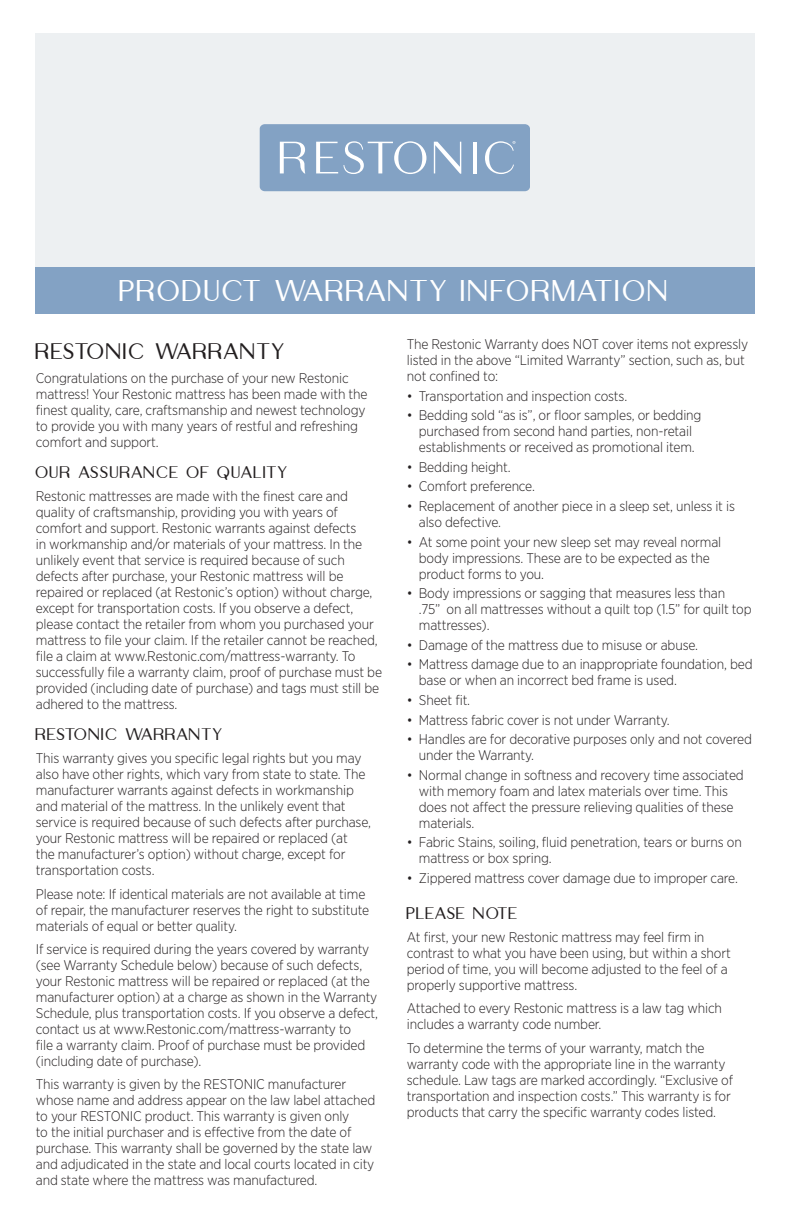
<style>
.page{position:relative;width:792px;height:1224px;background:#fff}
.page>*{position:absolute;margin:0;border:0;box-sizing:border-box;transform-origin:0 0}
.t1{font:700 32px "Restonic";color:#fff}
.t2{font:700 24px "Restonic";color:#231f20}
.t3{font:700 18px "Restonic";color:#231f20}
.t4{font:300 14px/16px "Gotham Narrow";letter-spacing:-.01em;color:#231f20}
</style>
<div class="page">
<div style="left:35px;top:266px;width:720px;height:48px;background:#83a2c4"></div>
<div style="left:35px;top:33px;width:720px;height:233px;background:#edf0f2"></div>
<div style="left:260px;top:124px;width:270px;height:67px;background:#83a2c4;border-radius:5px"></div>
<svg style="left:316px;top:141px;width:110px;height:33px"></svg>
<svg style="left:434px;top:142px;width:27px;height:32px"></svg>
<hr style="left:473px;top:142px;width:4px;height:31px;background:#fff">
<svg style="left:280px;top:142px;width:25px;height:31px"></svg>
<svg style="left:485px;top:141px;width:30px;height:33px"></svg>
<p class="t1" style="left:120px;top:278px;width:553px">PRODUCT WARRANTY INFORMATION</p>
<p class="t2" style="left:36px;top:342px;width:251px">RESTONIC WARRANTY</p>
<p class="t4" style="left:36px;top:369px;width:333px">Congratulations on the purchase of your new Restonic mattress! Your Restonic mattress has been made with the finest quality, care, craftsmanship and newest technology to provide you with many years of restful and refreshing comfort and support.</p>
<p class="t3" style="left:36px;top:465px;width:254px">OUR ASSURANCE OF QUALITY</p>
<p class="t4" style="left:36px;top:488px;width:348px">Restonic mattresses are made with the finest care and quality of craftsmanship, providing you with years of comfort and support. Restonic warrants against defects<br>in workmanship and/or materials of your mattress. In the unlikely event that service is required because of such defects after purchase, your Restonic mattress will be repaired or replaced (at Restonic’s option) without charge, except for transportation costs. If you observe a defect, please contact the retailer from whom you purchased your mattress to file your claim. If the retailer cannot be reached, file a claim at www.Restonic.com/mattress-warranty. To successfully file a warranty claim, proof of purchase must be provided (including date of purchase) and tags must still be adhered to the mattress.</p>
<p class="t3" style="left:36px;top:727px;width:189px">RESTONIC WARRANTY</p>
<p class="t4" style="left:36px;top:750px;width:337px">This warranty gives you specific legal rights but you may also have other rights, which vary from state to state. The manufacturer warrants against defects in workmanship and material of the mattress. In the unlikely event that service is required because of such defects after purchase, your Restonic mattress will be repaired or replaced (at<br>the manufacturer’s option) without charge, except for transportation costs.</p>
<p class="t4" style="left:36px;top:885px;width:335px">Please note: If identical materials are not available at time of repair, the manufacturer reserves the right to substitute materials of equal or better quality.</p>
<p class="t4" style="left:36px;top:941px;width:344px">If service is required during the years covered by warranty (see Warranty Schedule below) because of such defects, your Restonic mattress will be repaired or replaced (at the manufacturer option) at a charge as shown in the Warranty Schedule, plus transportation costs. If you observe a defect, contact us at www.Restonic.com/mattress-warranty to<br>file a warranty claim. Proof of purchase must be provided (including date of purchase).</p>
<p class="t4" style="left:36px;top:1076px;width:341px">This warranty is given by the RESTONIC manufacturer whose name and address appear on the law label attached to your RESTONIC product. This warranty is given only<br>to the initial purchaser and is effective from the date of purchase. This warranty shall be governed by the state law and adjudicated in the state and local courts located in city and state where the mattress was manufactured.</p>
<p class="t4" style="left:407px;top:336px;width:343px">The Restonic Warranty does NOT cover items not expressly listed in the above “Limited Warranty” section, such as, but not confined to:</p>
<p class="t4" style="left:407px;top:387px;width:222px">• Transportation and inspection costs.</p>
<p class="t4" style="left:407px;top:407px;width:296px;text-align:center">• Bedding sold “as is”, or floor samples, or bedding purchased from second hand parties, non-retail establishments or received as promotional item.</p>
<p class="t4" style="left:407px;top:459px;width:105px">• Bedding height.</p>
<p class="t4" style="left:407px;top:478px;width:130px">• Comfort preference.</p>
<p class="t4" style="left:419px;top:498px;width:318px;text-indent:-12px">• Replacement of another piece in a sleep set, unless it is also defective.</p>
<p class="t4" style="left:419px;top:533px;width:304px;text-indent:-12px">• At some point your new sleep set may reveal normal body impressions. These are to be expected as the product forms to you.</p>
<p class="t4" style="left:419px;top:585px;width:334px;text-indent:-12px">• Body impressions or sagging that measures less than<br>.75” on all mattresses without a quilt top (1.5” for quilt top mattresses).</p>
<p class="t4" style="left:407px;top:637px;width:293px">• Damage of the mattress due to misuse or abuse.</p>
<p class="t4" style="left:419px;top:656px;width:335px;text-indent:-12px">• Mattress damage due to an inappropriate foundation, bed base or when an incorrect bed frame is used.</p>
<p class="t4" style="left:407px;top:692px;width:65px">• Sheet fit.</p>
<p class="t4" style="left:407px;top:711px;width:264px">• Mattress fabric cover is not under Warranty.</p>
<p class="t4" style="left:419px;top:731px;width:335px;text-indent:-12px">• Handles are for decorative purposes only and not covered under the Warranty.</p>
<p class="t4" style="left:419px;top:767px;width:327px;text-indent:-12px">• Normal change in softness and recovery time associated with memory foam and latex materials over time. This does not affect the pressure relieving qualities of these materials.</p>
<p class="t4" style="left:419px;top:834px;width:324px;text-indent:-12px">• Fabric Stains, soiling, fluid penetration, tears or burns on mattress or box spring.</p>
<p class="t4" style="left:407px;top:870px;width:333px">• Zippered mattress cover damage due to improper care.</p>
<p class="t3" style="left:407px;top:906px;width:113px">PLEASE NOTE</p>
<p class="t4" style="left:407px;top:929px;width:326px">At first, your new Restonic mattress may feel firm in contrast to what you have been using, but within a short period of time, you will become adjusted to the feel of a properly supportive mattress.</p>
<p class="t4" style="left:407px;top:1000px;width:317px">Attached to every Restonic mattress is a law tag which includes a warranty code number.</p>
<p class="t4" style="left:407px;top:1039px;width:328px">To determine the terms of your warranty, match the warranty code with the appropriate line in the warranty schedule. Law tags are marked accordingly. “Exclusive of transportation and inspection costs.” This warranty is for products that carry the specific warranty codes listed.</p>
</div>
